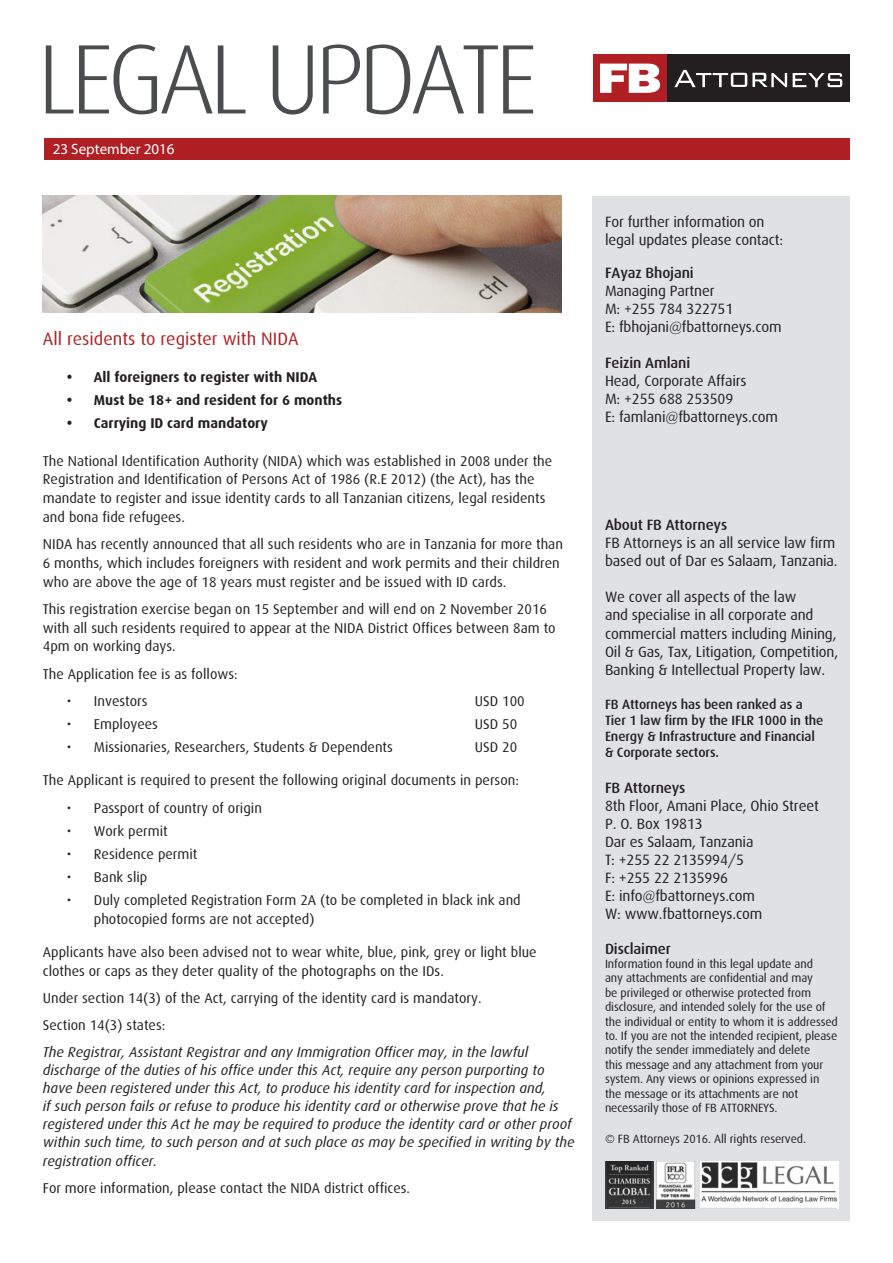
<style>
.page{position:relative;width:893px;height:1263px;background:#fff}
.page>*{position:absolute;margin:0;border:0;box-sizing:border-box;transform-origin:0 0}
.t1{font:300 98.85px "Dax";letter-spacing:-.06em;color:#4b4c4d}
.t2{font:18px "Dax";color:#b01f23}
.t3{font:16.2px "Myriad Pro";color:#fff}
.t4{font:15px/18px "Dax";letter-spacing:-.01em;color:#231f20}
.t5{font:500 15px "Dax";letter-spacing:-.01em;color:#231f20}
.t6{font:15px "Myriad Pro";color:#fff}
.t7{font:14.25px/18.8px "Dax";color:#231f20}
.t8{font:italic 14.25px/18.1px "Dax";color:#231f20}
.t9{font:700 14.25px "Dax";color:#231f20}
.t10{font:500 13.5px/16.2px "Dax";letter-spacing:-.01em;color:#231f20}
.t11{font:12px/14.4px "Dax";letter-spacing:-.01em;color:#231f20}
</style>
<div class="page">
<div style="left:593px;top:196px;width:257px;height:1024px;background:#e0e1e3"></div>
<div style="left:666px;top:54px;width:184px;height:48px;background:#231f20"></div>
<div style="left:593px;top:54px;width:74px;height:48px;background:#af1f23"></div>
<svg style="left:600px;top:64px;width:60px;height:29px"></svg>
<svg style="left:674px;top:70px;width:113px;height:17px"></svg>
<svg style="left:793px;top:73px;width:49px;height:14px"></svg>
<div style="left:45px;top:138px;width:805px;height:22px;background:#b01f23"></div>
<img style="left:605px;top:1161px;width:49px;height:48px">
<img style="left:656px;top:1161px;width:39px;height:48px">
<img style="left:700px;top:1161px;width:139px;height:48px">
<img style="left:43px;top:196px;width:518px;height:117px">
<h1 class="t1" style="left:37px;top:25px;width:502px">LEGAL UPDATE</h1>
<p class="t6" style="left:53px;top:140px;width:123px">23 September 2016</p>
<p class="t3" style="left:59px;top:147px;width:67px">May 2015</p>
<p class="t2" style="left:43px;top:329px;width:257px">All residents to register with NIDA</p>
<p class="t9" style="left:67px;top:369px;width:252px">• All foreigners to register with NIDA</p>
<p class="t9" style="left:67px;top:392px;width:277px">• Must be 18+ and resident for 6 months</p>
<p class="t9" style="left:67px;top:415px;width:202px">• Carrying ID card mandatory</p>
<p class="t7" style="left:43px;top:451px;width:511px">The National Identification Authority (NIDA) which was established in 2008 under the Registration and Identification of Persons Act of 1986 (R.E 2012) (the Act), has the mandate to register and issue identity cards to all Tanzanian citizens, legal residents and bona fide refugees.</p>
<p class="t7" style="left:43px;top:535px;width:522px">NIDA has recently announced that all such residents who are in Tanzania for more than<br>6 months, which includes foreigners with resident and work permits and their children who are above the age of 18 years must register and be issued with ID cards.</p>
<p class="t7" style="left:43px;top:600px;width:514px">This registration exercise began on 15 September and will end on 2 November 2016 with all such residents required to appear at the NIDA District Offices between 8am to<br>4pm on working days.</p>
<p class="t7" style="left:43px;top:664px;width:196px">The Application fee is as follows:</p>
<p class="t7" style="left:67px;top:692px;width:82px">• Investors</p>
<p class="t7" style="left:475px;top:692px;width:51px">USD 100</p>
<p class="t7" style="left:67px;top:715px;width:93px">• Employees</p>
<p class="t7" style="left:475px;top:715px;width:44px">USD 50</p>
<p class="t7" style="left:67px;top:738px;width:328px">• Missionaries, Researchers, Students &amp; Dependents</p>
<p class="t7" style="left:475px;top:738px;width:44px">USD 20</p>
<p class="t7" style="left:43px;top:771px;width:478px">The Applicant is required to present the following original documents in person:</p>
<p class="t7" style="left:67px;top:798px;width:197px">• Passport of country of origin</p>
<p class="t7" style="left:67px;top:821px;width:102px">• Work permit</p>
<p class="t7" style="left:67px;top:844px;width:132px">• Residence permit</p>
<p class="t7" style="left:67px;top:867px;width:82px">• Bank slip</p>
<p class="t7" style="left:94px;top:890px;width:428px;text-indent:-27px">• Duly completed Registration Form 2A (to be completed in black ink and photocopied forms are not accepted)</p>
<p class="t7" style="left:43px;top:943px;width:495px">Applicants have also been advised not to wear white, blue, pink, grey or light blue clothes or caps as they deter quality of the photographs on the IDs.</p>
<p class="t7" style="left:43px;top:984px;width:440px;line-height:27.3px">Under section 14(3) of the Act, carrying of the identity card is mandatory.<br>Section 14(3) states:</p>
<p class="t8" style="left:43px;top:1043px;width:533px">The Registrar, Assistant Registrar and any Immigration Officer may, in the lawful discharge of the duties of his office under this Act, require any person purporting to have been registered under this Act, to produce his identity card for inspection and,<br>if such person fails or refuse to produce his identity card or otherwise prove that he is registered under this Act he may be required to produce the identity card or other proof within such time, to such person and at such place as may be specified in writing by the registration officer.</p>
<p class="t7" style="left:43px;top:1179px;width:369px">For more information, please contact the NIDA district offices.</p>
<p class="t4" style="left:605px;top:213px;width:180px">For further information on legal updates please contact:</p>
<p class="t5" style="left:605px;top:265px;width:90px">FAyaz Bhojani</p>
<p class="t4" style="left:605px;top:282px;width:178px">Managing Partner<br>M: +255 784 322751<br>E: fbhojani@fbattorneys.com</p>
<p class="t5" style="left:605px;top:355px;width:87px">Feizin Amlani</p>
<p class="t4" style="left:605px;top:372px;width:175px">Head, Corporate Affairs<br>M: +255 688 253509<br>E: famlani@fbattorneys.com</p>
<p class="t5" style="left:605px;top:517px;width:124px">About FB Attorneys</p>
<p class="t4" style="left:605px;top:534px;width:234px">FB Attorneys is an all service law firm based out of Dar es Salaam, Tanzania.</p>
<p class="t4" style="left:605px;top:588px;width:235px">We cover all aspects of the law<br>and specialise in all corporate and commercial matters including Mining, Oil &amp; Gas, Tax, Litigation, Competition, Banking &amp; Intellectual Property law.</p>
<p class="t10" style="left:605px;top:696px;width:220px">FB Attorneys has been ranked as a<br>Tier 1 law firm by the IFLR 1000 in the<br>Energy &amp; Infrastructure and Financial &amp; Corporate sectors.</p>
<p class="t5" style="left:605px;top:780px;width:82px">FB Attorneys</p>
<p class="t4" style="left:605px;top:797px;width:215px">8th Floor, Amani Place, Ohio Street<br>P. O. Box 19813<br>Dar es Salaam, Tanzania<br>T: +255 22 2135994/5<br>F: +255 22 2135996<br>E: info@fbattorneys.com<br>W: www.fbattorneys.com</p>
<p class="t5" style="left:605px;top:940px;width:67px">Disclaimer</p>
<p class="t11" style="left:605px;top:957px;width:234px">Information found in this legal update and<br>any attachments are confidential and may<br>be privileged or otherwise protected from disclosure, and intended solely for the use of the individual or entity to whom it is addressed to. If you are not the intended recipient, please notify the sender immediately and delete<br>this message and any attachment from your system. Any views or opinions expressed in the message or its attachments are not necessarily those of FB ATTORNEYS.</p>
<p class="t11" style="left:605px;top:1131px;width:203px">© FB Attorneys 2016. All rights reserved.</p>
</div>
